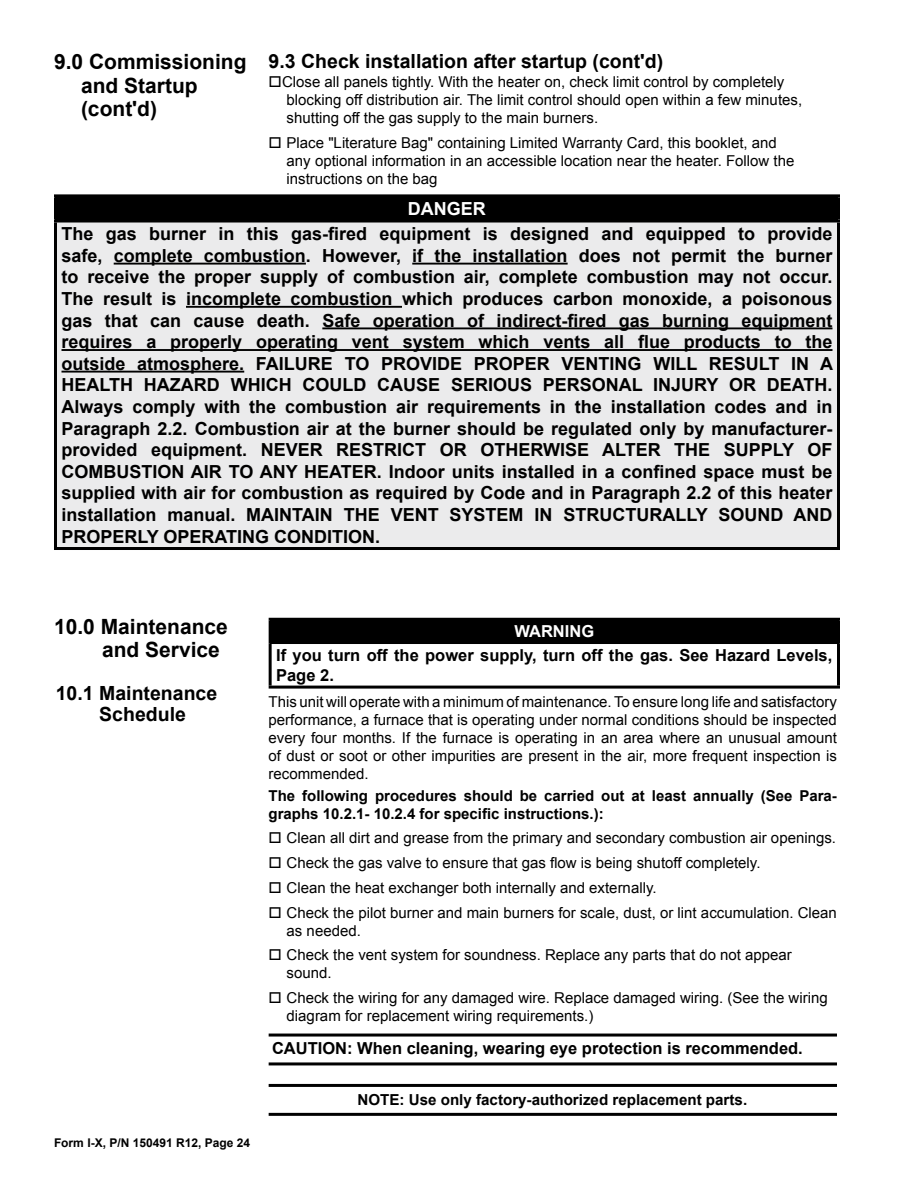
<style>
.page{position:relative;width:918px;height:1188px;background:#fff}
.page>*{position:absolute;margin:0;border:0;box-sizing:border-box;transform-origin:0 0}
.t1{font:700 21px/23.2px "Arial";color:#000}
.t2{font:700 19.5px/21px "Arial";color:#000}
.t3{font:700 18px/21.6px "Arial";color:#000;text-align:justify}
.t4{font:700 18px "Arial";color:#fff}
.t5{font:700 16.5px/19.8px "Arial";color:#000}
.t6{font:700 16.5px "Arial";color:#fff}
.t7{font:700 15.15px "Arial";color:#000}
.t8{font:15px/18px "Arial";color:#000}
.t9{font:700 15px/18px "Arial";color:#000}
.t10{font:700 12px "Arial";color:#000}
</style>
<div class="page">
<div style="left:56px;top:196px;width:782px;height:25px;background:#000"></div>
<div style="left:56px;top:221px;width:782px;height:328px;background:#ebebec"></div>
<hr style="left:54px;top:194px;width:786px;height:3px;background:#000">
<hr style="left:54px;top:197px;width:3px;height:23px;background:#000">
<hr style="left:837px;top:197px;width:3px;height:23px;background:#000">
<hr style="left:54px;top:220px;width:786px;height:3px;background:#000">
<hr style="left:54px;top:223px;width:3px;height:324px;background:#000">
<hr style="left:837px;top:223px;width:3px;height:324px;background:#000">
<hr style="left:54px;top:547px;width:786px;height:3px;background:#000">
<hr style="left:114px;top:263px;width:192px;height:2px;background:#000">
<hr style="left:412px;top:263px;width:156px;height:2px;background:#000">
<hr style="left:186px;top:306px;width:216px;height:2px;background:#000">
<hr style="left:322px;top:327px;width:511px;height:2px;background:#000">
<hr style="left:62px;top:349px;width:770px;height:2px;background:#000">
<hr style="left:62px;top:371px;width:182px;height:2px;background:#000">
<hr style="left:269px;top:1034px;width:568px;height:3px;background:#000">
<hr style="left:269px;top:1062px;width:568px;height:3px;background:#000">
<hr style="left:269px;top:1084px;width:568px;height:3px;background:#000">
<hr style="left:269px;top:1113px;width:568px;height:3px;background:#000">
<div style="left:270px;top:619px;width:568px;height:24px;background:#000"></div>
<hr style="left:272px;top:643px;width:565px;height:1px;background:#000">
<hr style="left:269px;top:618px;width:571px;height:3px;background:#000">
<hr style="left:269px;top:621px;width:3px;height:22px;background:#000">
<hr style="left:837px;top:621px;width:3px;height:22px;background:#000">
<hr style="left:269px;top:643px;width:3px;height:43px;background:#000">
<hr style="left:837px;top:643px;width:3px;height:43px;background:#000">
<hr style="left:269px;top:686px;width:571px;height:3px;background:#000">
<h1 class="t1" style="left:81px;top:51px;width:167px;text-indent:-27px">9.0 Commissioning and Startup (cont'd)</h1>
<h2 class="t2" style="left:269px;top:51px;width:396px">9.3 Check installation after startup (cont'd)</h2>
<p class="t8" style="left:287px;top:73px;width:517px;text-indent:-18px">□Close all panels tightly. With the heater on, check limit control by completely blocking off distribution air. The limit control should open within a few minutes, shutting off the gas supply to the main burners.</p>
<p class="t8" style="left:287px;top:134px;width:509px;text-indent:-18px">□ Place "Literature Bag" containing Limited Warranty Card, this booklet, and any optional information in an accessible location near the heater. Follow the instructions on the bag</p>
<p class="t4" style="left:408px;top:197px;width:79px">DANGER</p>
<p class="t3" style="left:62px;top:224px;width:773px">The gas burner in this gas-fired equipment is designed and equipped to provide safe, complete combustion. However, if the installation does not permit the burner to receive the proper supply of combustion air, complete combustion may not occur.<br>The result is incomplete combustion which produces carbon monoxide, a poisonous gas that can cause death. Safe operation of indirect-fired gas burning equipment requires a properly operating vent system which vents all flue products to the outside atmosphere. FAILURE TO PROVIDE PROPER VENTING WILL RESULT IN A HEALTH HAZARD WHICH COULD CAUSE SERIOUS PERSONAL INJURY OR DEATH.<br>Always comply with the combustion air requirements in the installation codes and in Paragraph 2.2. Combustion air at the burner should be regulated only by manufacturer&shy;provided equipment. NEVER RESTRICT OR OTHERWISE ALTER THE SUPPLY OF COMBUSTION AIR TO ANY HEATER. Indoor units installed in a confined space must be supplied with air for combustion as required by Code and in Paragraph 2.2 of this heater installation manual. MAINTAIN THE VENT SYSTEM IN STRUCTURALLY SOUND AND PROPERLY OPERATING CONDITION.</p>
<h1 class="t1" style="left:102px;top:616px;width:127px;text-indent:-48px">10.0 Maintenance and Service</h1>
<p class="t6" style="left:514px;top:620px;width:81px">WARNING</p>
<p class="t5" style="left:276px;top:646px;width:558px">If you turn off the power supply, turn off the gas. See Hazard Levels,<br>Page 2.</p>
<p class="t8" style="left:269px;top:693px;width:570px;text-align:justify">This unit will operate with a minimum of maintenance. To ensure long life and satisfactory performance, a furnace that is operating under normal conditions should be inspected every four months. If the furnace is operating in an area where an unusual amount of dust or soot or other impurities are present in the air, more frequent inspection is recommended.</p>
<p class="t9" style="left:269px;top:787px;width:570px">The following procedures should be carried out at least annually (See Para&shy;graphs 10.2.1- 10.2.4 for specific instructions.):</p>
<p class="t8" style="left:269px;top:829px;width:569px">□ Clean all dirt and grease from the primary and secondary combustion air openings.</p>
<p class="t8" style="left:269px;top:854px;width:493px">□ Check the gas valve to ensure that gas flow is being shutoff completely.</p>
<p class="t8" style="left:269px;top:879px;width:389px">□ Clean the heat exchanger both internally and externally.</p>
<p class="t8" style="left:287px;top:903px;width:552px;text-indent:-18px">□ Check the pilot burner and main burners for scale, dust, or lint accumulation. Clean as needed.</p>
<p class="t8" style="left:287px;top:946px;width:507px;text-indent:-18px">□ Check the vent system for soundness. Replace any parts that do not appear sound.</p>
<p class="t8" style="left:287px;top:989px;width:543px;text-indent:-18px">□ Check the wiring for any damaged wire. Replace damaged wiring. (See the wiring diagram for replacement wiring requirements.)</p>
<p class="t5" style="left:272px;top:1039px;width:532px">CAUTION: When cleaning, wearing eye protection is recommended.</p>
<p class="t7" style="left:357px;top:1089px;width:391px">NOTE: Use only factory-authorized replacement parts.</p>
<h2 class="t2" style="left:99px;top:683px;width:119px;text-indent:-44px">10.1 Maintenance<br>Schedule</h2>
<p class="t10" style="left:54px;top:1135px;width:198px">Form I-X, P/N 150491 R12, Page 24</p>
</div>
